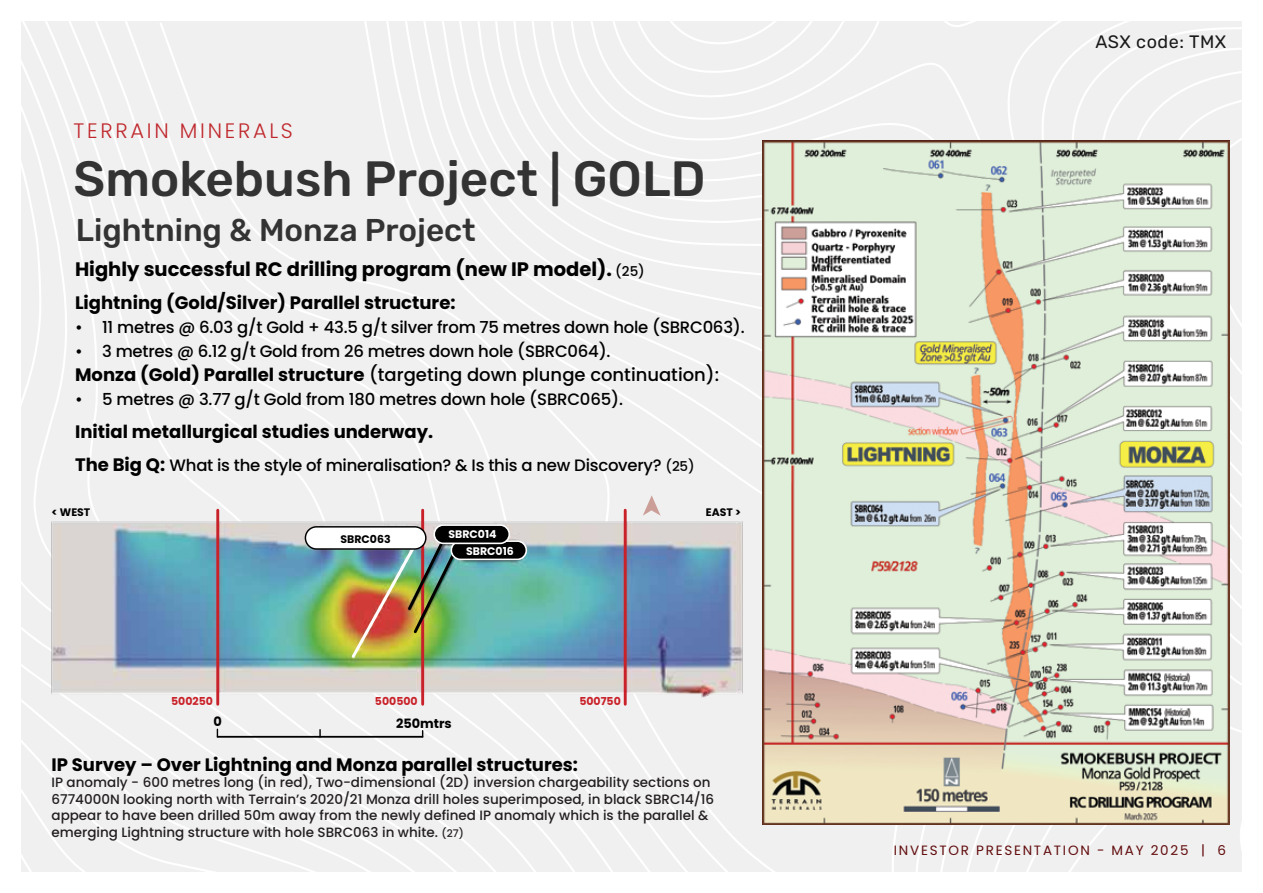
<style>
.page{position:relative;width:1263px;height:893px;background:#fff}
.page>*{position:absolute;margin:0;border:0;box-sizing:border-box;transform-origin:0 0}
.t1{font:500 49.5px "Rubik";color:#343333}
.t2{font:500 31.5px "Rubik";color:#343333}
.t3{font:300 21px "Poppins";letter-spacing:.13em;color:#bf282d}
.t4{font:700 19.5px "Poppins";color:#010101}
.t5{font:700 18px "Poppins";color:#010101}
.t6{font:500 18px "Poppins";color:#010101}
.t7{font:18px "Rubik";letter-spacing:.03em;color:#1a1a1b}
.t8{font:500 16.5px "Poppins";letter-spacing:-.015em;color:#010101}
.t9{font:500 13.5px/16.5px "Poppins";color:#231f20}
.t10{font:13.5px "Poppins";letter-spacing:.13em;color:#620d0e}
.t11{font:700 12.9px "Poppins";color:#010101}
.t12{font:700 10.95px "Poppins";color:#c92129}
.t13{font:700 10.95px "Poppins";color:#010101}
.t14{font:700 10.95px "Poppins";color:#fff}
.s1{font-weight:500;font-size:13.5px}
.s2{font-weight:700}
.s3{font-weight:700;font-size:18px}
.s4{font-size:13.5px}
.s5{font-size:10.5px}
</style>
<div class="page">
<div style="left:21px;top:21px;width:1221px;height:851px;background:#f1f0f0"></div>
<img style="left:763px;top:141px;width:466px;height:683px">
<svg style="left:319px;top:730px;width:2px;height:6px"></svg>
<hr style="left:217px;top:736px;width:206px;height:2px;background:#010101">
<img style="left:44px;top:507px;width:702px;height:191px">
<hr style="left:216px;top:510px;width:3px;height:194px;background:#c92129">
<hr style="left:421px;top:510px;width:3px;height:194px;background:#c92129">
<hr style="left:624px;top:510px;width:3px;height:194px;background:#c92129">
<svg style="left:643px;top:495px;width:18px;height:21px"></svg>
<img style="left:305px;top:524px;width:222px;height:136px">
<h3 class="t3" style="left:74px;top:119px;width:221px">TERRAIN MINERALS</h3>
<h1 class="t1" style="left:74px;top:150px;width:633px">Smokebush Project | GOLD</h1>
<h2 class="t2" style="left:76px;top:212px;width:401px">Lightning &amp; Monza Project</h2>
<h3 class="t4" style="left:75px;top:258px;width:571px">Highly successful RC drilling program (new IP model). <span class="s1">(25)</span></h3>
<h3 class="t5" style="left:75px;top:292px;width:382px">Lightning (Gold/Silver) Parallel structure:</h3>
<p class="t8" style="left:75px;top:318px;width:671px">• 11 metres @ 6.03 g/t Gold + 43.5 g/t silver from 75 metres down hole (SBRC063).</p>
<p class="t8" style="left:75px;top:342px;width:537px">• 3 metres @ 6.12 g/t Gold from 26 metres down hole (SBRC064).</p>
<h3 class="t6" style="left:75px;top:364px;width:646px"><span class="s2">Monza (Gold) Parallel structure</span> (targeting down plunge continuation):</h3>
<p class="t8" style="left:75px;top:390px;width:549px">• 5 metres @ 3.77 g/t Gold from 180 metres down hole (SBRC065).</p>
<h3 class="t5" style="left:75px;top:421px;width:360px">Initial metallurgical studies underway.</h3>
<p class="t8" style="left:75px;top:456px;width:621px"><span class="s3">The Big Q:</span> What is the style of mineralisation? &amp; Is this a new Discovery? <span class="s4">(25)</span></p>
<p class="t13" style="left:52px;top:506px;width:40px">&lt; WEST</p>
<p class="t13" style="left:706px;top:506px;width:37px">EAST &gt;</p>
<p class="t14" style="left:466px;top:545px;width:49px">SBRC016</p>
<p class="t14" style="left:448px;top:528px;width:50px">SBRC014</p>
<p class="t13" style="left:341px;top:532px;width:52px">SBRC063</p>
<p class="t12" style="left:171px;top:694px;width:43px">500250</p>
<p class="t12" style="left:375px;top:694px;width:44px">500500</p>
<p class="t12" style="left:579px;top:694px;width:43px">500750</p>
<p class="t11" style="left:213px;top:714px;width:10px">0</p>
<p class="t11" style="left:396px;top:716px;width:57px">250mtrs</p>
<h3 class="t5" style="left:52px;top:754px;width:528px">IP Survey – Over Lightning and Monza parallel structures:</h3>
<p class="t9" style="left:52px;top:774px;width:664px">IP anomaly - 600 metres long (in red), Two-dimensional (2D) inversion chargeability sections on 6774000N looking north with Terrain’s 2020/21 Monza drill holes superimposed, in black SBRC14/16 appear to have been drilled 50m away from the newly defined IP anomaly which is the parallel &amp; emerging Lightning structure with hole SBRC063 in white. <span class="s5">(27)</span></p>
<h3 class="t7" style="left:1095px;top:31px;width:132px">ASX code: TMX</h3>
<p class="t10" style="left:894px;top:842px;width:334px">INVESTOR PRESENTATION - MAY 2025 | 6</p>
</div>
